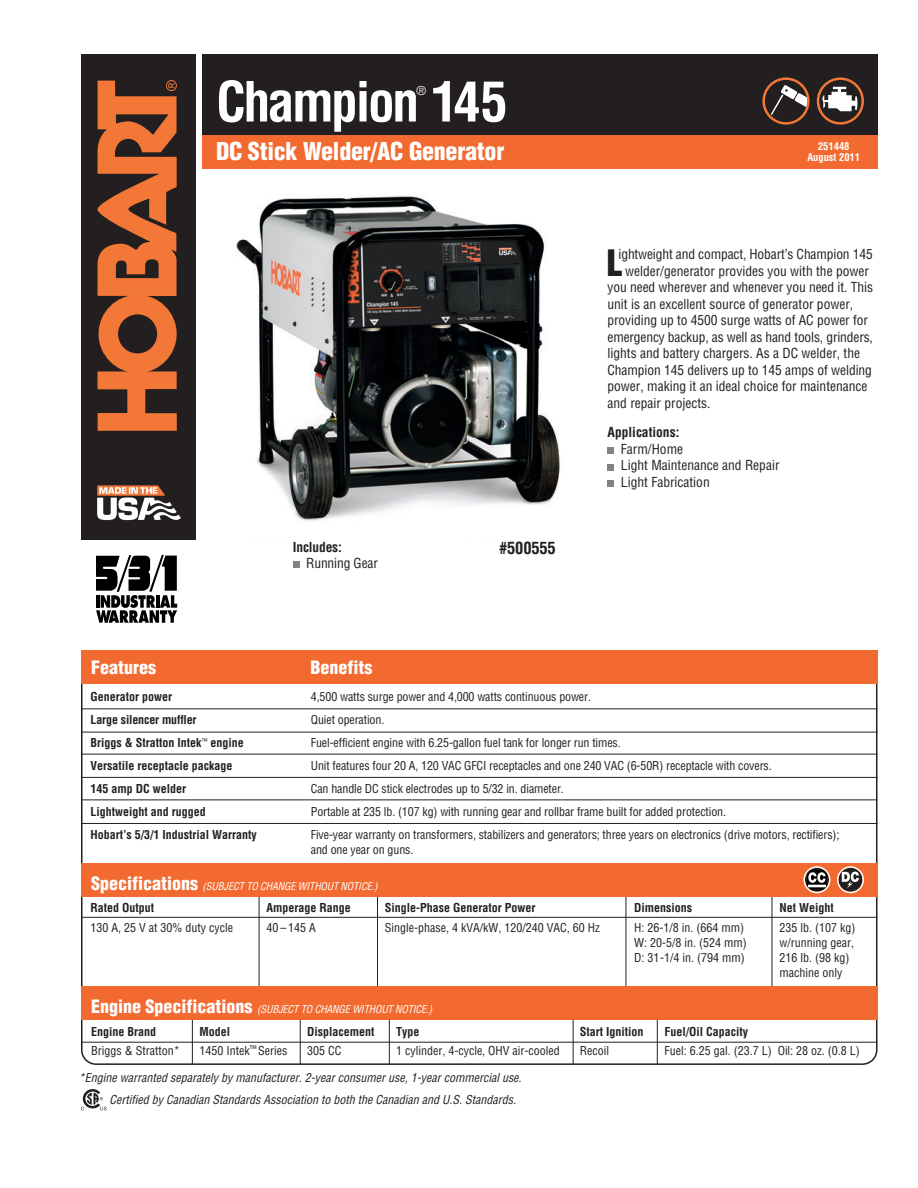
<style>
.page{position:relative;width:918px;height:1188px;background:#fff}
.page>*{position:absolute;margin:0;border:0;box-sizing:border-box;transform-origin:0 0}
.t1{font:700 condensed 54px "Helvetica";letter-spacing:-.05em;color:#fff}
.t2{font:900 condensed 35.55px "Helvetica";color:#231f20}
.t3{font:900 condensed 24px "Helvetica";letter-spacing:-.01em;color:#fff}
.t4{font:900 condensed 18px "Helvetica";color:#fff}
.t5{font:700 condensed 16.5px "Helvetica";letter-spacing:-.01em;color:#231f20}
.t6{font:condensed 13.5px/16.5px "Helvetica";color:#231f20}
.t7{font:700 condensed 13.5px "Helvetica";color:#231f20}
.t8{font:condensed 12px/23.1px "Helvetica";letter-spacing:-.01em;color:#231f20}
.t9{font:700 condensed 12px/23.1px "Helvetica";color:#231f20}
.t10{font:italic condensed 12px "Helvetica";color:#231f20}
.t11{font:condensed 12px "Helvetica";color:#fff}
.t12{font:italic condensed 10.5px "Helvetica";color:#fff}
.t13{font:700 condensed 10.5px/11.2px "Helvetica";color:#fff;text-align:center}
.s1{font-weight:900;font-style:normal;font-size:18px}
.s2{font-weight:700}
</style>
<div class="page">
<div style="left:202px;top:54px;width:676px;height:81px;background:#231f20"></div>
<div style="left:202px;top:135px;width:676px;height:34px;background:#f26a30"></div>
<div style="left:81px;top:54px;width:115px;height:486px;background:#231f20"></div>
<svg style="left:97px;top:80px;width:80px;height:351px"></svg>
<svg style="left:96px;top:555px;width:81px;height:68px"></svg>
<svg style="left:81px;top:1089px;width:26px;height:21px"></svg>
<svg style="left:97px;top:485px;width:84px;height:35px"></svg>
<div style="left:608px;top:447px;width:6px;height:7px;background:#808285"></div>
<svg style="left:608px;top:464px;width:6px;height:6px"></svg>
<div style="left:608px;top:480px;width:6px;height:7px;background:#808285"></div>
<svg style="left:81px;top:684px;width:797px;height:381px"></svg>
<div style="left:81px;top:650px;width:797px;height:34px;background:#f26a30"></div>
<hr style="left:81px;top:708px;width:797px;height:1px;background:#231f20">
<hr style="left:81px;top:732px;width:797px;height:1px;background:#231f20">
<hr style="left:81px;top:754px;width:797px;height:1px;background:#231f20">
<hr style="left:81px;top:777px;width:797px;height:1px;background:#231f20">
<hr style="left:81px;top:800px;width:797px;height:1px;background:#231f20">
<hr style="left:81px;top:823px;width:797px;height:1px;background:#231f20">
<hr style="left:259px;top:884px;width:1px;height:104px;background:#231f20">
<hr style="left:377px;top:885px;width:1px;height:103px;background:#231f20">
<hr style="left:626px;top:885px;width:1px;height:104px;background:#231f20">
<hr style="left:772px;top:881px;width:1px;height:108px;background:#231f20">
<hr style="left:81px;top:917px;width:797px;height:1px;background:#231f20">
<div style="left:81px;top:863px;width:797px;height:34px;background:#f26a30"></div>
<svg style="left:837px;top:866px;width:27px;height:27px"></svg>
<svg style="left:803px;top:866px;width:27px;height:27px"></svg>
<hr style="left:192px;top:1003px;width:1px;height:61px;background:#231f20">
<hr style="left:300px;top:1003px;width:1px;height:61px;background:#231f20">
<hr style="left:389px;top:1003px;width:1px;height:61px;background:#231f20">
<hr style="left:573px;top:1003px;width:1px;height:61px;background:#231f20">
<hr style="left:657px;top:1003px;width:1px;height:61px;background:#231f20">
<hr style="left:81px;top:1042px;width:797px;height:1px;background:#231f20">
<div style="left:81px;top:986px;width:797px;height:34px;background:#f26a30"></div>
<img style="left:236px;top:196px;width:324px;height:325px">
<svg style="left:817px;top:77px;width:47px;height:48px"></svg>
<svg style="left:293px;top:562px;width:6px;height:6px"></svg>
<svg style="left:762px;top:77px;width:48px;height:48px"></svg>
<h1 class="t1" style="left:216px;top:81px;width:293px">Champion 145</h1>
<p class="t11" style="left:416px;top:86px;width:11px">®</p>
<h3 class="t3" style="left:216px;top:142px;width:290px">DC Stick Welder/AC Generator</h3>
<p class="t13" style="left:807px;top:141px;width:54px">251448<br>August 2011</p>
<p class="t7" style="left:293px;top:541px;width:51px">Includes:</p>
<h3 class="t5" style="left:499px;top:541px;width:58px">#500555</h3>
<p class="t6" style="left:306px;top:556px;width:73px">Running Gear</p>
<p class="t6" style="left:619px;top:247px;width:256px">ightweight and compact, Hobart’s Champion 145</p>
<p class="t6" style="left:625px;top:264px;width:246px">welder/generator provides you with the power</p>
<p class="t6" style="left:607px;top:280px;width:267px">you need wherever and whenever you need it. This</p>
<p class="t6" style="left:607px;top:297px;width:247px">unit is an excellent source of generator power,</p>
<p class="t6" style="left:607px;top:313px;width:262px">providing up to 4500 surge watts of AC power for</p>
<p class="t6" style="left:607px;top:330px;width:267px">emergency backup, as well as hand tools, grinders,</p>
<p class="t6" style="left:607px;top:346px;width:254px">lights and battery chargers. As a DC welder, the</p>
<p class="t6" style="left:607px;top:363px;width:266px">Champion 145 delivers up to 145 amps of welding</p>
<p class="t6" style="left:607px;top:379px;width:262px">power, making it an ideal choice for maintenance</p>
<p class="t6" style="left:607px;top:396px;width:105px">and repair projects.</p>
<p class="t7" style="left:607px;top:427px;width:73px">Applications:</p>
<p class="t6" style="left:621px;top:442px;width:160px">Farm/Home<br>Light Maintenance and Repair<br>Light Fabrication</p>
<h2 class="t2" style="left:607px;top:249px;width:17px">L</h2>
<h3 class="t4" style="left:91px;top:661px;width:66px">Features</h3>
<h3 class="t4" style="left:311px;top:661px;width:63px">Benefits</h3>
<p class="t8" style="left:311px;top:686px;width:530px">4,500 watts surge power and 4,000 watts continuous power.<br>Quiet operation.<br>Fuel-efficient engine with 6.25-gallon fuel tank for longer run times.<br>Unit features four 20 A, 120 VAC GFCI receptacles and one 240 VAC (6-50R) receptacle with covers.<br>Can handle DC stick electrodes up to 5/32 in. diameter.<br>Portable at 235 lb. (107 kg) with running gear and rollbar frame built for added protection.<br>Five-year warranty on transformers, stabilizers and generators; three years on electronics (drive motors, rectifiers);</p>
<p class="t8" style="left:311px;top:839px;width:104px">and one year on guns.</p>
<p class="t9" style="left:91px;top:686px;width:168px">Generator power<br>Large silencer muffler<br>Briggs &amp; Stratton Intek<sup>™</sup> engine<br>Versatile receptacle package<br>145 amp DC welder<br>Lightweight and rugged<br>Hobart’s 5/3/1 Industrial Warranty</p>
<p class="t12" style="left:91px;top:882px;width:290px"><span class="s1">S p e c i f i c a t i o n s</span> (SUBJECT TO CHANGE WITHOUT NOTICE.)</p>
<p class="t9" style="left:91px;top:897px;width:65px">Rated Output</p>
<p class="t8" style="left:91px;top:917px;width:144px">130 A, 25 V at 30% duty cycle</p>
<p class="t9" style="left:267px;top:897px;width:86px">Amperage Range</p>
<p class="t8" style="left:267px;top:917px;width:51px">40 – 145 A</p>
<p class="t9" style="left:385px;top:897px;width:152px">Single-Phase Generator Power</p>
<p class="t8" style="left:385px;top:917px;width:216px">Single-phase, 4 kVA/kW, 120/240 VAC, 60 Hz</p>
<p class="t12" style="left:91px;top:1005px;width:345px"><span class="s1">E n g i n e S p e c i f i c a t i o n s</span> (SUBJECT TO CHANGE WITHOUT NOTICE.)</p>
<p class="t9" style="left:634px;top:897px;width:59px">Dimensions</p>
<p class="t8" style="left:634px;top:921px;width:114px;line-height:15px">H: 26-1/8 in. (664 mm)<br>W: 20-5/8 in. (524 mm)<br>D: 31-1/4 in. (794 mm)</p>
<p class="t9" style="left:780px;top:897px;width:56px">Net Weight</p>
<p class="t8" style="left:780px;top:921px;width:77px;line-height:15px">235 lb. (107 kg) w/running gear,<br>216 lb. (98 kg) machine only</p>
<p class="t9" style="left:91px;top:1021px;width:67px">Engine Brand</p>
<p class="t8" style="left:91px;top:1041px;width:90px">Briggs &amp; Stratton*</p>
<p class="t8" style="left:199px;top:1023px;width:90px;line-height:19.4px"><span class="s2">Model<br></span>1450 Intek<sup>™</sup> Series</p>
<p class="t9" style="left:580px;top:1021px;width:65px">Start Ignition</p>
<p class="t9" style="left:307px;top:1021px;width:69px">Displacement</p>
<p class="t8" style="left:307px;top:1041px;width:36px">305 CC</p>
<p class="t9" style="left:396px;top:1021px;width:25px">Type</p>
<p class="t8" style="left:396px;top:1041px;width:165px">1 cylinder, 4-cycle, OHV air-cooled</p>
<p class="t8" style="left:580px;top:1041px;width:31px">Recoil</p>
<p class="t10" style="left:79px;top:1073px;width:447px">*Engine warranted separately by manufacturer.2-yearconsumeruse,1-yearcommercialuse.</p>
<p class="t10" style="left:110px;top:1095px;width:410px">Certified by Canadian Standards Association to both the Canadian and U.S.Standards.</p>
<p class="t9" style="left:664px;top:1021px;width:85px">Fuel/Oil Capacity</p>
<p class="t8" style="left:664px;top:1041px;width:197px">Fuel: 6.25 gal. (23.7 L) Oil: 28 oz. (0.8 L)</p>
</div>
